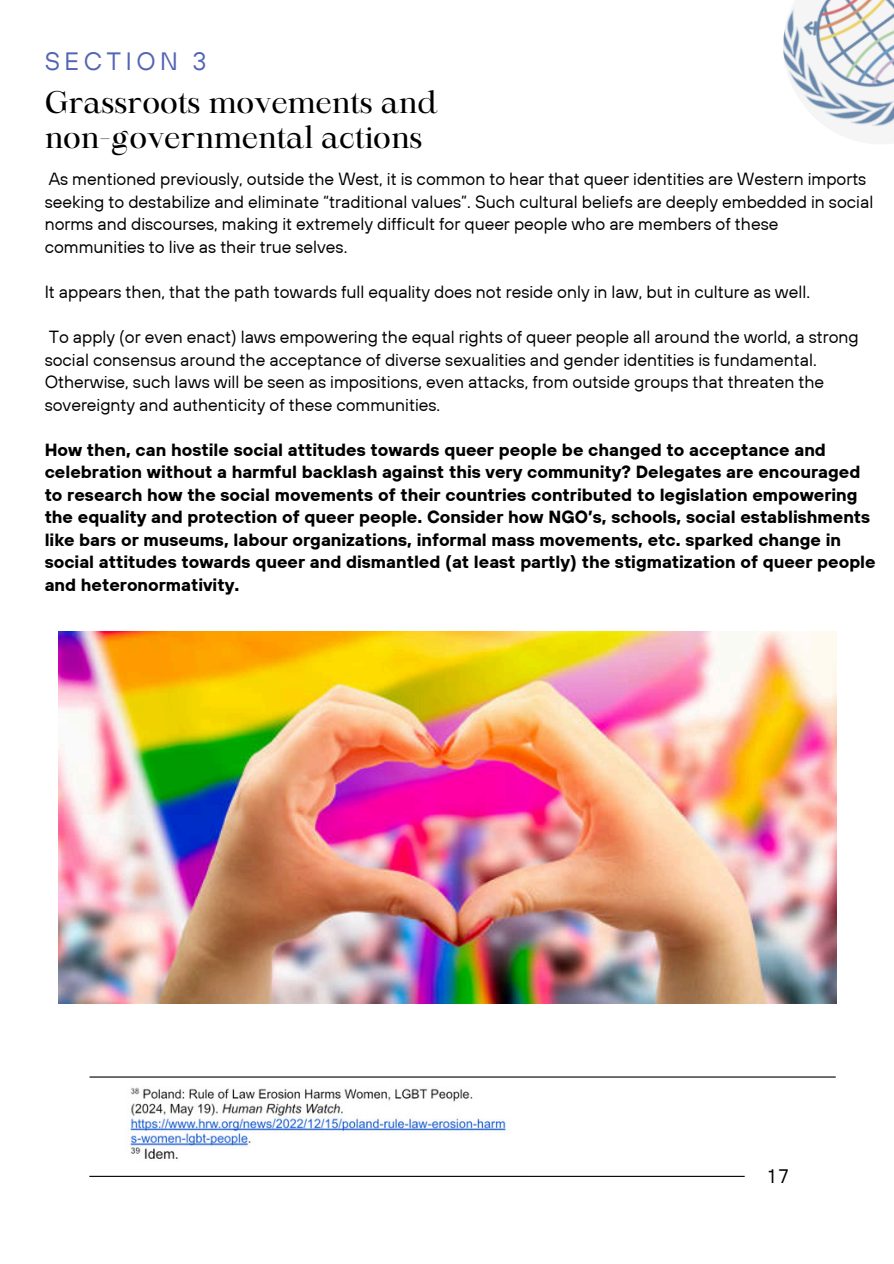
<style>
.page{position:relative;width:894px;height:1264px;background:#fff}
.page>*{position:absolute;margin:0;border:0;box-sizing:border-box;transform-origin:0 0}
.t1{font:30px/34.8px "Maharlika";color:#000}
.t2{font:25.05px "TT Hoves";letter-spacing:.18em;color:#5465b4}
.t3{font:19.5px "TT Hoves";color:#000}
.t4{font:17.55px/22.5px "TT Hoves";color:#000}
.t5{font:700 17.55px/22.5px "TT Hoves";color:#000}
</style>
<div class="page">
<hr style="left:89px;top:1175px;width:655px;height:1px;background:#000">
<img style="left:783px;top:0;width:110px;height:128px">
<img style="left:129px;top:1087px;width:377px;height:72px">
<hr style="left:89px;top:1076px;width:746px;height:1px;background:#000">
<img style="left:58px;top:631px;width:778px;height:372px">
<h3 class="t2" style="left:45px;top:45px;width:163px">SECTION 3</h3>
<p class="t1" style="left:45px;top:88px;width:394px">Grassroots movements and non-governmental actions</p>
<h1 class="t4" style="left:45px;top:168px;width:829px">As mentioned previously, outside the West, it is common to hear that queer identities are Western imports seeking to destabilize and eliminate “traditional values”. Such cultural beliefs are deeply embedded in social norms and discourses, making it extremely difficult for queer people who are members of these communities to live as their true selves.</h1>
<p class="t4" style="left:45px;top:280px;width:766px">It appears then, that the path towards full equality does not reside only in law, but in culture as well.</p>
<p class="t4" style="left:45px;top:325px;width:815px">To apply (or even enact) laws empowering the equal rights of queer people all around the world, a strong social consensus around the acceptance of diverse sexualities and gender identities is fundamental.<br>Otherwise, such laws will be seen as impositions, even attacks, from outside groups that threaten the sovereignty and authenticity of these communities.</p>
<p class="t5" style="left:45px;top:438px;width:832px">How then, can hostile social attitudes towards queer people be changed to acceptance and celebration without a harmful backlash against this very community? Delegates are encouraged to research how the social movements of their countries contributed to legislation empowering the equality and protection of queer people. Consider how NGO’s, schools, social establishments like bars or museums, labour organizations, informal mass movements, etc. sparked change in social attitudes towards queer and dismantled (at least partly) the stigmatization of queer people and heteronormativity.</p>
<p class="t3" style="left:768px;top:1163px;width:21px">17</p>
</div>
